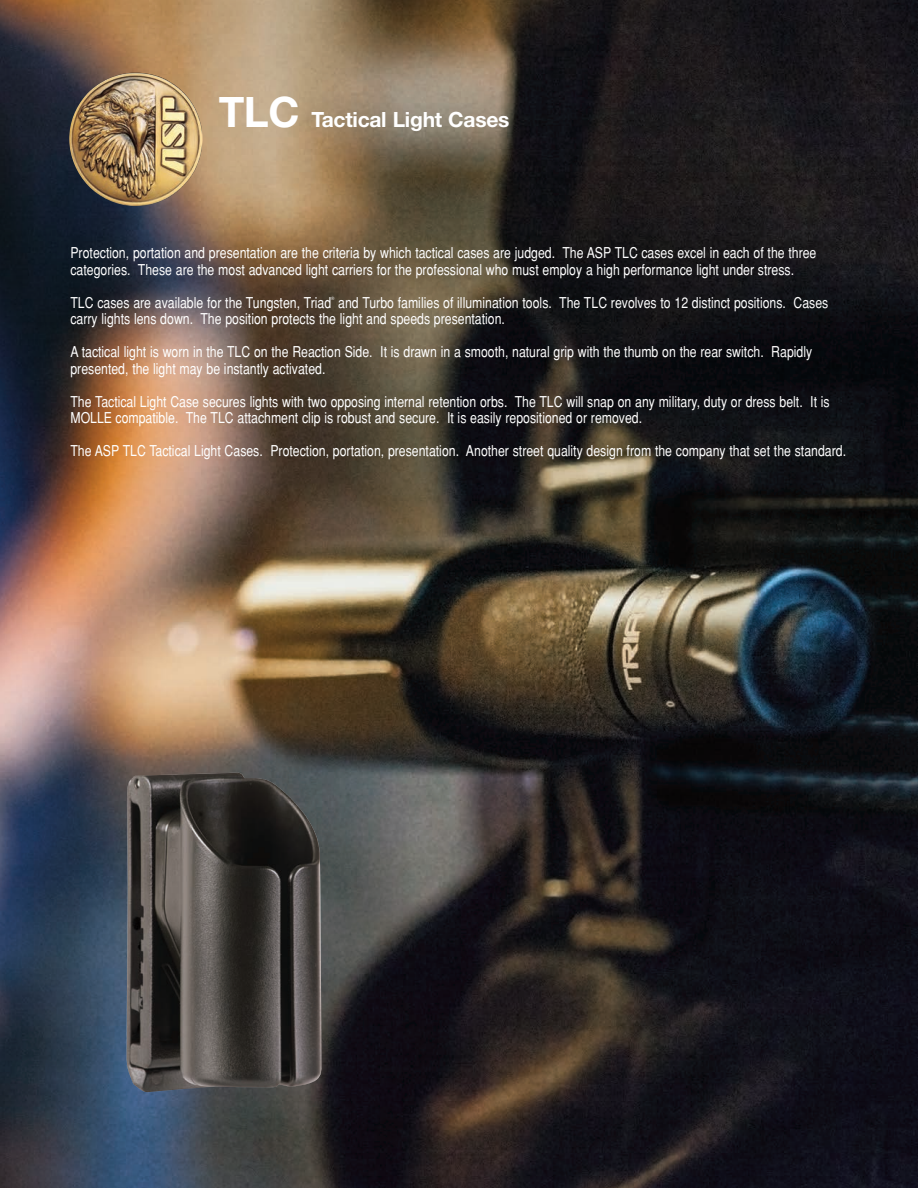
<style>
.page{position:relative;width:918px;height:1188px;background:#fff}
.page>*{position:absolute;margin:0;border:0;box-sizing:border-box;transform-origin:0 0}
.t1{font:700 21px "Helvetica Neue";letter-spacing:-.01em;color:#fff}
.t2{font:condensed 15px/16.5px "Helvetica";color:#fff}
.t3{font:4.5px "Helvetica";color:#fff}
.s1{font-size:42px}
</style>
<div class="page">
<img style="left:0;top:0;width:918px;height:1188px">
<img style="left:69px;top:73px;width:134px;height:133px">
<img style="left:126px;top:773px;width:196px;height:319px">
<h1 class="t1" style="left:219px;top:112px;width:292px"><span class="s1">TLC</span> Tactical Light Cases</h1>
<p class="t2" style="left:70px;top:245px;width:748px">Protection, portation and presentation are the criteria by which tactical cases are judged. The ASP TLC cases excel in each of the three categories. These are the most advanced light carriers for the professional who must employ a high performance light under stress.</p>
<p class="t2" style="left:70px;top:294px;width:262px">TLC cases are available for the Tungsten, Triad</p>
<p class="t3" style="left:331px;top:297px;width:5px">®</p>
<p class="t2" style="left:70px;top:294px;width:759px;text-indent:268px">and Turbo families of illumination tools. The TLC revolves to 12 distinct positions. Cases carry lights lens down. The position protects the light and speeds presentation.</p>
<p class="t2" style="left:70px;top:344px;width:743px">A tactical light is worn in the TLC on the Reaction Side. It is drawn in a smooth, natural grip with the thumb on the rear switch. Rapidly presented, the light may be instantly activated.</p>
<p class="t2" style="left:70px;top:393px;width:761px">The Tactical Light Case secures lights with two opposing internal retention orbs. The TLC will snap on any military, duty or dress belt. It is<br>MOLLE compatible. The TLC attachment clip is robust and secure. It is easily repositioned or removed.</p>
<p class="t2" style="left:70px;top:443px;width:777px">The ASP TLC Tactical Light Cases. Protection, portation, presentation. Another street quality design from the company that set the standard.</p>
</div>
